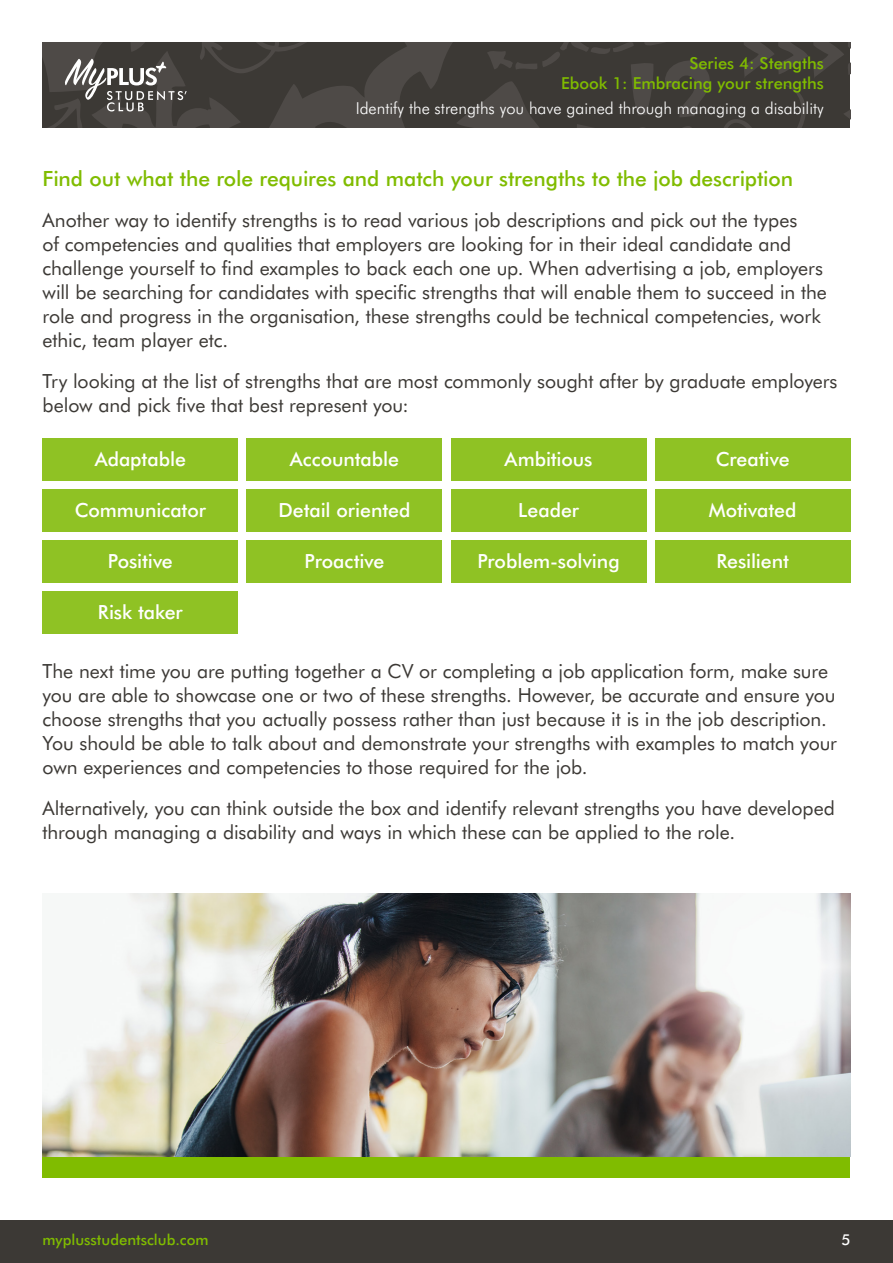
<style>
.page{position:relative;width:893px;height:1263px;background:#fff}
.page>*{position:absolute;margin:0;border:0;box-sizing:border-box;transform-origin:0 0}
.t1{font:500 21px "Futura BT";letter-spacing:-.005em;color:#80bc00}
.t2{font:19.5px/24px "Futura BT";letter-spacing:-.005em;color:#3c3935}
.t3{font:500 19.5px "Futura BT";letter-spacing:-.005em;color:#fff}
.t4{font:300 16.5px "Futura BT";color:#fff}
.t5{font:500 16.5px/19.5px "Futura BT";color:#80bc00;text-align:right}
.t6{font:500 15px "Futura BT";color:#80bc00}
.t7{font:500 15px "Futura BT";color:#fff}
</style>
<div class="page">
<svg style="left:43px;top:43px;width:807px;height:85px;background:#45413e"></svg>
<div style="left:0;top:1220px;width:893px;height:43px;background:#3c3935"></div>
<div style="left:43px;top:1157px;width:807px;height:21px;background:#80bc00"></div>
<img style="left:43px;top:893px;width:807px;height:264px">
<div style="left:43px;top:438px;width:195px;height:42px;background:#8fc224"></div>
<div style="left:43px;top:489px;width:195px;height:42px;background:#8fc224"></div>
<div style="left:43px;top:540px;width:195px;height:43px;background:#8fc224"></div>
<div style="left:43px;top:591px;width:195px;height:43px;background:#8fc224"></div>
<div style="left:247px;top:438px;width:195px;height:42px;background:#8fc224"></div>
<div style="left:247px;top:489px;width:195px;height:42px;background:#8fc224"></div>
<div style="left:247px;top:540px;width:195px;height:43px;background:#8fc224"></div>
<div style="left:451px;top:438px;width:195px;height:42px;background:#8fc224"></div>
<div style="left:451px;top:489px;width:195px;height:42px;background:#8fc224"></div>
<div style="left:451px;top:540px;width:195px;height:43px;background:#8fc224"></div>
<div style="left:655px;top:438px;width:195px;height:42px;background:#8fc224"></div>
<div style="left:655px;top:489px;width:195px;height:42px;background:#8fc224"></div>
<div style="left:655px;top:540px;width:195px;height:43px;background:#8fc224"></div>
<p class="t5" style="left:561px;top:53px;width:264px">Series 4: Stengths<br>Ebook 1: Embracing your strengths</p>
<p class="t4" style="left:356px;top:98px;width:470px">Identify the strengths you have gained through managing a disability</p>
<p class="t1" style="left:43px;top:166px;width:752px">Find out what the role requires and match your strengths to the job description</p>
<p class="t2" style="left:43px;top:208px;width:786px">Another way to identify strengths is to read various job descriptions and pick out the types<br>of competencies and qualities that employers are looking for in their ideal candidate and challenge yourself to find examples to back each one up. When advertising a job, employers will be searching for candidates with specific strengths that will enable them to succeed in the role and progress in the organisation, these strengths could be technical competencies, work ethic, team player etc.</p>
<p class="t2" style="left:43px;top:369px;width:796px">Try looking at the list of strengths that are most commonly sought after by graduate employers below and pick five that best represent you:</p>
<p class="t3" style="left:95px;top:447px;width:93px">Adaptable</p>
<p class="t3" style="left:75px;top:498px;width:133px">Communicator</p>
<p class="t3" style="left:108px;top:549px;width:66px">Positive</p>
<p class="t3" style="left:98px;top:600px;width:86px">Risk taker</p>
<p class="t3" style="left:290px;top:447px;width:110px">Accountable</p>
<p class="t3" style="left:278px;top:498px;width:134px">Detail oriented</p>
<p class="t3" style="left:304px;top:549px;width:81px">Proactive</p>
<p class="t3" style="left:505px;top:447px;width:89px">Ambitious</p>
<p class="t3" style="left:518px;top:498px;width:62px">Leader</p>
<p class="t3" style="left:477px;top:549px;width:144px">Problem-solving</p>
<p class="t3" style="left:716px;top:447px;width:75px">Creative</p>
<p class="t3" style="left:709px;top:498px;width:89px">Motivated</p>
<p class="t3" style="left:716px;top:549px;width:74px">Resilient</p>
<p class="t2" style="left:43px;top:659px;width:796px">The next time you are putting together a CV or completing a job application form, make sure you are able to showcase one or two of these strengths. However, be accurate and ensure you choose strengths that you actually possess rather than just because it is in the job description.<br>You should be able to talk about and demonstrate your strengths with examples to match your own experiences and competencies to those required for the job.</p>
<p class="t2" style="left:43px;top:796px;width:794px">Alternatively, you can think outside the box and identify relevant strengths you have developed through managing a disability and ways in which these can be applied to the role.</p>
<p class="t6" style="left:43px;top:1231px;width:168px">myplusstudentsclub.com</p>
<p class="t7" style="left:841px;top:1231px;width:11px">5</p>
</div>
